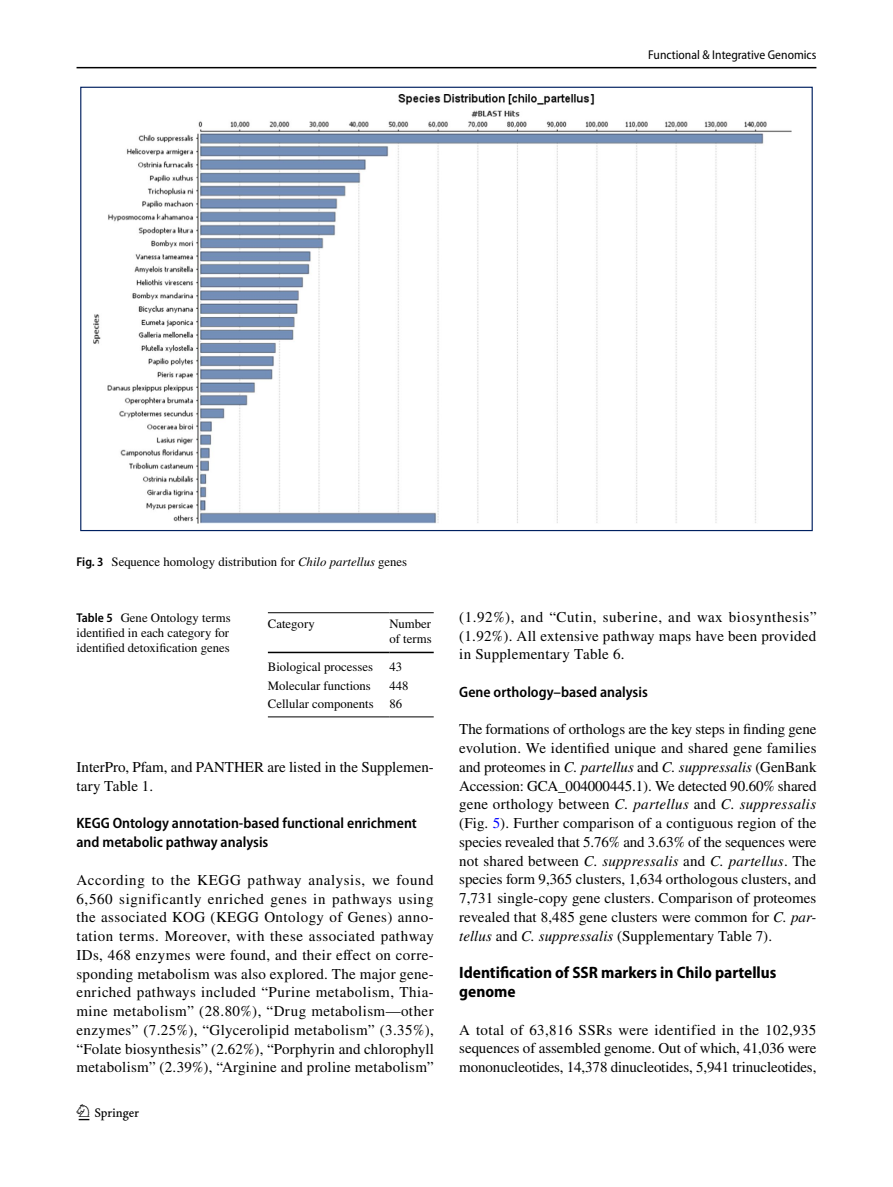
<style>
.page{position:relative;width:893px;height:1187px;background:#fff}
.page>*{position:absolute;margin:0;border:0;box-sizing:border-box;transform-origin:0 0}
.t1{font:22.5px "Springnew Regular 2";color:#000}
.t2{font:700 semi-condensed 16.5px/18.8px "Myriad Pro";color:#000}
.t3{font:15px/18.8px "STIX";letter-spacing:.005em;color:#000;text-align:justify}
.t4{font:600 semi-condensed 15px/18.8px "Myriad Pro";color:#000}
.t5{font:12.75px/15px "STIX";color:#000}
.t6{font:semi-condensed 12.75px "Myriad Pro";color:#000}
.s1{font-family:"Myriad Pro";font-weight:600;font-stretch:semi-condensed}
.s2{font-style:italic}
.s3{color:#00f}
</style>
<div class="page">
<hr style="left:77px;top:67px;width:739px;height:1px;background:#000">
<img style="left:93px;top:94px;width:699px;height:429px">
<hr style="left:268px;top:612px;width:121px;height:1px;background:#000">
<hr style="left:268px;top:651px;width:121px;height:2px;background:#000">
<hr style="left:389px;top:612px;width:45px;height:1px;background:#000">
<hr style="left:389px;top:651px;width:45px;height:2px;background:#000">
<hr style="left:268px;top:716px;width:121px;height:1px;background:#000">
<hr style="left:389px;top:716px;width:45px;height:1px;background:#000">
<p class="t6" style="left:648px;top:48px;width:170px">Functional &amp; Integrative Genomics</p>
<p class="t5" style="left:77px;top:555px;width:332px"><span class="s1">Fig. 3</span> Sequence homology distribution for <span class="s2">Chilo partellus</span> genes</p>
<p class="t5" style="left:77px;top:611px;width:156px"><span class="s1">Table 5</span> Gene Ontology terms identified in each category for identified detoxification genes</p>
<p class="t5" style="left:268px;top:616px;width:49px">Category</p>
<p class="t5" style="left:389px;top:616px;width:44px">Number of terms</p>
<p class="t5" style="left:268px;top:659px;width:107px">Biological processes</p>
<p class="t5" style="left:389px;top:659px;width:14px">43</p>
<p class="t5" style="left:268px;top:678px;width:105px">Molecular functions</p>
<p class="t5" style="left:268px;top:676px;width:142px;line-height:18.8px;text-indent:121px">448<br>Cellular components 86</p>
<p class="t3" style="left:77px;top:758px;width:359px">InterPro, Pfam, and PANTHER are listed in the Supplemen&shy;tary Table 1.</p>
<p class="t4" style="left:77px;top:814px;width:342px">KEGG Ontology annotation‑based functional enrichment and metabolic pathway analysis</p>
<p class="t3" style="left:77px;top:871px;width:359px">According to the KEGG pathway analysis, we found 6,560 significantly enriched genes in pathways using the associated KOG (KEGG Ontology of Genes) anno&shy;tation terms. Moreover, with these associated pathway IDs, 468 enzymes were found, and their effect on corre&shy;sponding metabolism was also explored. The major gene&shy;enriched pathways included “Purine metabolism, Thia&shy;mine metabolism” (28.80%), “Drug metabolism—other enzymes” (7.25%), “Glycerolipid metabolism” (3.35%), “Folate biosynthesis” (2.62%), “Porphyrin and chlorophyll metabolism” (2.39%), “Arginine and proline metabolism”</p>
<h1 class="t1" style="left:79px;top:1104px;width:62px">1 3</h1>
<p class="t3" style="left:459px;top:608px;width:359px">(1.92%), and “Cutin, suberine, and wax biosynthesis” (1.92%). All extensive pathway maps have been provided in Supplementary Table 6.</p>
<p class="t4" style="left:459px;top:682px;width:190px">Gene orthology–based analysis</p>
<p class="t3" style="left:459px;top:721px;width:359px">The formations of orthologs are the key steps in finding gene evolution. We identified unique and shared gene families and proteomes in <span class="s2">C. partellus</span> and <span class="s2">C. suppressalis</span> (GenBank Accession: GCA_004000445.1). We detected 90.60% shared gene orthology between <span class="s2">C. partellus</span> and <span class="s2">C. suppressalis </span>(Fig. <span class="s3">5</span>). Further comparison of a contiguous region of the species revealed that 5.76% and 3.63% of the sequences were not shared between <span class="s2">C. suppressalis</span> and <span class="s2">C. partellus</span>. The species form 9,365 clusters, 1,634 orthologous clusters, and 7,731 single-copy gene clusters. Comparison of proteomes revealed that 8,485 gene clusters were common for <span class="s2">C. par&shy;tellus</span> and <span class="s2">C. suppressalis</span> (Supplementary Table 7).</p>
<p class="t2" style="left:459px;top:963px;width:319px">Identification of SSR markers in Chilo partellus genome</p>
<p class="t3" style="left:459px;top:1021px;width:359px">A total of 63,816 SSRs were identified in the 102,935 sequences of assembled genome. Out of which, 41,036 were mononucleotides, 14,378 dinucleotides, 5,941 trinucleotides,</p>
</div>
